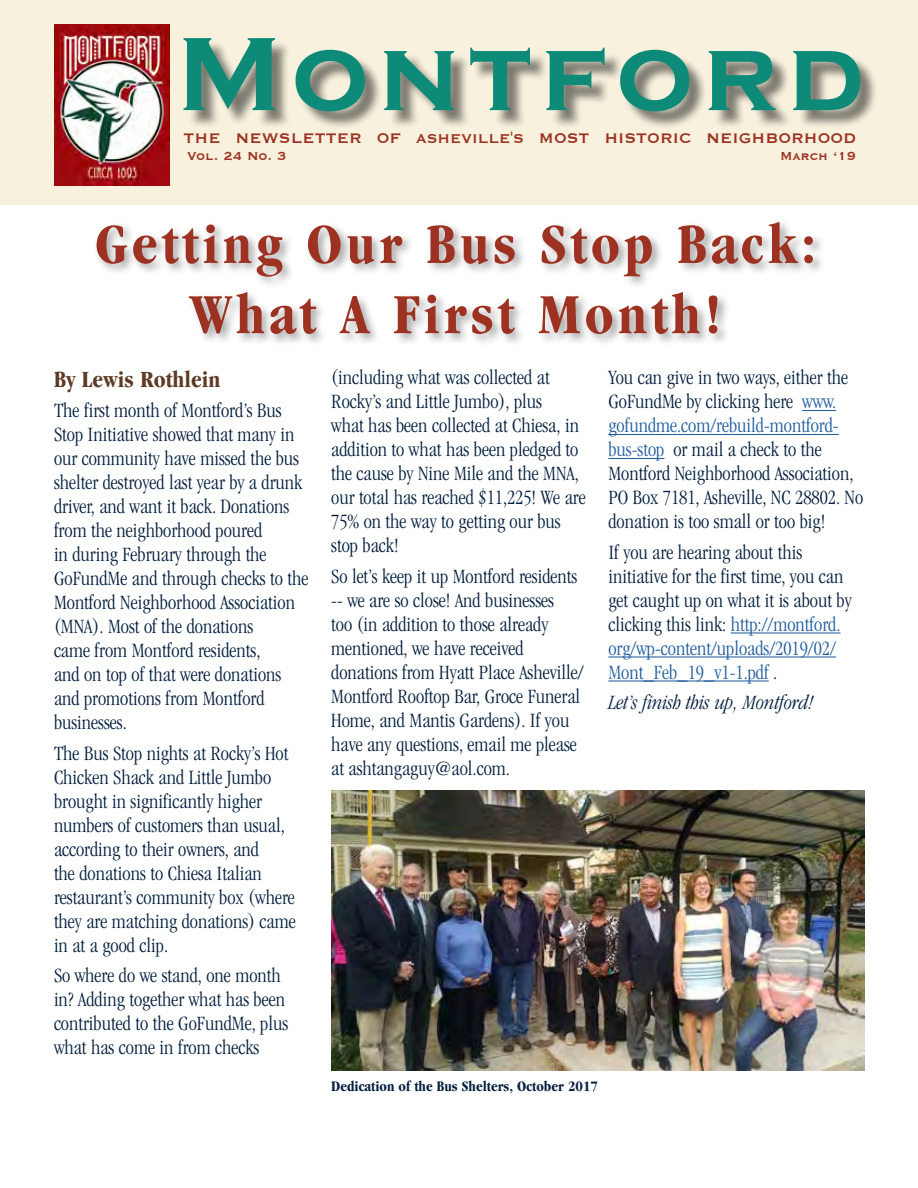
<style>
.page{position:relative;width:918px;height:1188px;background:#fff}
.page>*{position:absolute;margin:0;border:0;box-sizing:border-box;transform-origin:0 0}
.t1{font:700 108px "Copperplate Gothic";letter-spacing:.095em;color:#0e8b78}
.t2{font:700 condensed 58.5px/70.2px "Garamond";letter-spacing:.07em;color:#9d3222;text-align:center}
.t3{font:700 condensed 24px "Garamond";color:#5e3a24}
.t4{font:300 condensed 21px/24px "Garamond";color:#05203e}
.t5{font:italic 300 condensed 21px "Garamond";color:#05203e}
.t6{font:700 18px "Copperplate Gothic BT";letter-spacing:.005em;color:#9d3222}
.t7{font:700 condensed 15px "Garamond";color:#05203e}
.t8{font:700 15px "Copperplate Gothic BT";letter-spacing:-.01em;color:#9d3222}
.s1{font-size:16.5px}
.s2{color:#215e9e}
</style>
<div class="page">
<div style="left:0;top:0;width:918px;height:204px;background:#f7f1dd"></div>
<div style="left:187px;top:41px;width:692px;height:89px;background:#000;opacity:.5"></div>
<div style="left:93px;top:219px;width:732px;height:128px;background:#000;opacity:.35"></div>
<img style="left:54px;top:24px;width:115px;height:162px">
<hr style="left:802px;top:410px;width:34px;height:1px;background:#215e9e">
<hr style="left:608px;top:434px;width:231px;height:1px;background:#215e9e">
<hr style="left:608px;top:458px;width:56px;height:1px;background:#215e9e">
<hr style="left:731px;top:632px;width:109px;height:2px;background:#215e9e">
<hr style="left:608px;top:656px;width:228px;height:2px;background:#215e9e">
<hr style="left:608px;top:680px;width:161px;height:2px;background:#215e9e">
<img style="left:331px;top:791px;width:533px;height:279px">
<h1 class="t1" style="left:177px;top:15px;width:688px">Montford</h1>
<p class="t6" style="left:184px;top:128px;width:674px">THE NEWSLETTER OF <span class="s1">ASHEVILLE'S</span> MOST HISTORIC NEIGHBORHOOD</p>
<p class="t8" style="left:187px;top:148px;width:101px">Vol. 24 No. 3</p>
<p class="t8" style="left:780px;top:148px;width:78px">March ‘19</p>
<h2 class="t2" style="left:95px;top:209px;width:722px">Getting Our Bus Stop Back:<br>What A First Month!</h2>
<p class="t3" style="left:54px;top:365px;width:168px">By Lewis Rothlein</p>
<p class="t4" style="left:54px;top:399px;width:256px">The first month of Montford’s Bus<br>Stop Initiative showed that many in our community have missed the bus shelter destroyed last year by a drunk driver, and want it back. Donations from the neighborhood poured<br>in during February through the<br>GoFundMe and through checks to the<br>Montford Neighborhood Association (MNA). Most of the donations<br>came from Montford residents,<br>and on top of that were donations and promotions from Montford businesses.</p>
<p class="t4" style="left:54px;top:741px;width:243px">The Bus Stop nights at Rocky’s Hot<br>Chicken Shack and Little Jumbo brought in significantly higher numbers of customers than usual, according to their owners, and<br>the donations to Chiesa Italian restaurant’s community box (where they are matching donations) came in at a good clip.</p>
<p class="t4" style="left:54px;top:964px;width:236px">So where do we stand, one month in? Adding together what has been contributed to the GoFundMe, plus what has come in from checks</p>
<p class="t4" style="left:331px;top:366px;width:256px">(including what was collected at<br>Rocky’s and Little Jumbo), plus<br>what has been collected at Chiesa, in addition to what has been pledged to the cause by Nine Mile and the MNA, our total has reached $11,225! We are<br>75% on the way to getting our bus stop back!</p>
<p class="t4" style="left:331px;top:564px;width:254px">So let’s keep it up Montford residents -- we are so close! And businesses<br>too (in addition to those already mentioned, we have received donations from Hyatt Place Asheville/ Montford Rooftop Bar, Groce Funeral Home, and Mantis Gardens). If you have any questions, email me please at ashtangaguy@aol.com.</p>
<p class="t4" style="left:608px;top:366px;width:256px">You can give in two ways, either the GoFundMe by clicking here <span class="s2">www. gofundme.com/rebuild-montford&shy;bus-stop</span> or mail a check to the Montford Neighborhood Association, PO Box 7181, Asheville, NC 28802. No donation is too small or too big!</p>
<p class="t4" style="left:608px;top:540px;width:245px">If you are hearing about this initiative for the first time, you can get caught up on what it is about by clicking this link: <span class="s2">http://montford. org/wp-content/uploads/2019/02/ Mont_Feb_19_v1-1.pdf</span> .</p>
<p class="t5" style="left:608px;top:692px;width:207px">Let’s finish this up, Montford!</p>
<p class="t7" style="left:331px;top:1078px;width:268px">Dedication of the Bus Shelters, October 2017</p>
</div>
